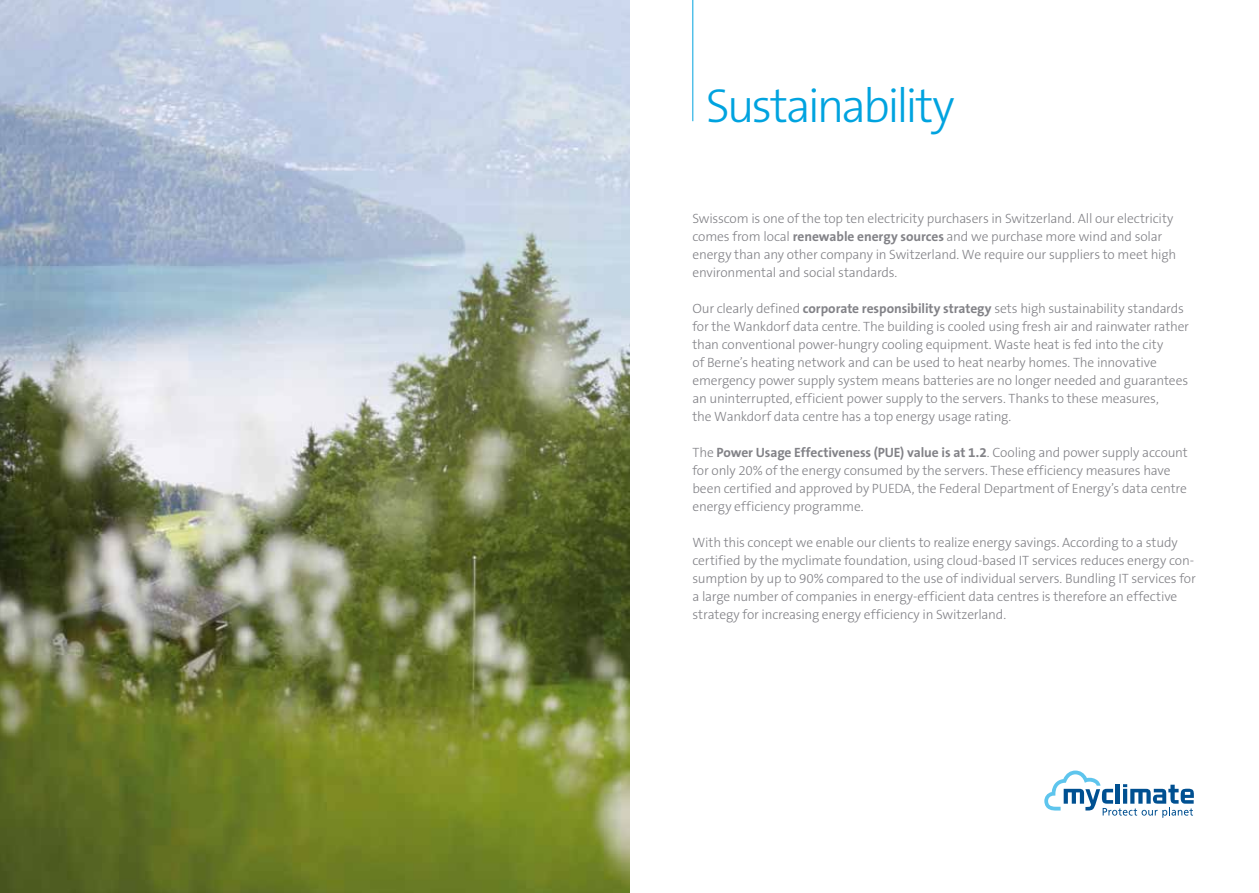
<style>
.page{position:relative;width:1259px;height:893px;background:#fff}
.page>*{position:absolute;margin:0;border:0;box-sizing:border-box;transform-origin:0 0}
.t1{font:300 48px "The Sans B W3";letter-spacing:-.065em;color:#00a3df}
.t2{font:300 13.5px/18px "The Sans B W3";letter-spacing:-.015em;color:#828287}
.t3{font:700 13.5px "The Sans B W7";letter-spacing:-.005em;color:#828287}
.s1{font-family:"The Sans B W7";font-weight:700}
.s2{font-family:"The Sans B W3";font-weight:300}
</style>
<div class="page">
<img style="left:0;top:0;width:629px;height:893px">
<hr style="left:692px;top:0;width:1px;height:121px;background:#00a3df">
<svg style="left:1044px;top:770px;width:149px;height:48px"></svg>
<h1 class="t1" style="left:706px;top:75px;width:250px">Sustainability</h1>
<p class="t2" style="left:692px;top:209px;width:485px">Swisscom is one of the top ten electricity purchasers in Switzerland. All our electricity comes from local <span class="s1">renewable energy sources</span> and we purchase more wind and solar energy than any other company in Switzerland. We require our suppliers to meet high environmental and social standards.</p>
<p class="t2" style="left:692px;top:299px;width:498px">Our clearly defined <span class="s1">corporate responsibility strategy</span> sets high sustainability standards for the Wankdorf data centre. The building is cooled using fresh air and rainwater rather than conventional power-hungry cooling equipment. Waste heat is fed into the city<br>of Berne’s heating network and can be used to heat nearby homes. The innovative emergency power supply system means batteries are no longer needed and guarantees an uninterrupted, efficient power supply to the servers. Thanks to these measures,<br>the Wankdorf data centre has a top energy usage rating.</p>
<p class="t3" style="left:692px;top:443px;width:497px"><span class="s2">The</span> Power Usage Effectiveness (PUE) value is at 1.2<span class="s2">. Cooling and power supply account</span></p>
<p class="t2" style="left:692px;top:461px;width:496px">for only 20% of the energy consumed by the servers. These efficiency measures have been certified and approved by PUEDA, the Federal Department of Energy’s data centre energy efficiency programme.</p>
<p class="t2" style="left:692px;top:533px;width:505px">With this concept we enable our clients to realize energy savings. According to a study certified by the myclimate foundation, using cloud-based IT services reduces energy con&shy;sumption by up to 90% compared to the use of individual servers. Bundling IT services for a large number of companies in energy-efficient data centres is therefore an effective strategy for increasing energy efficiency in Switzerland.</p>
</div>
